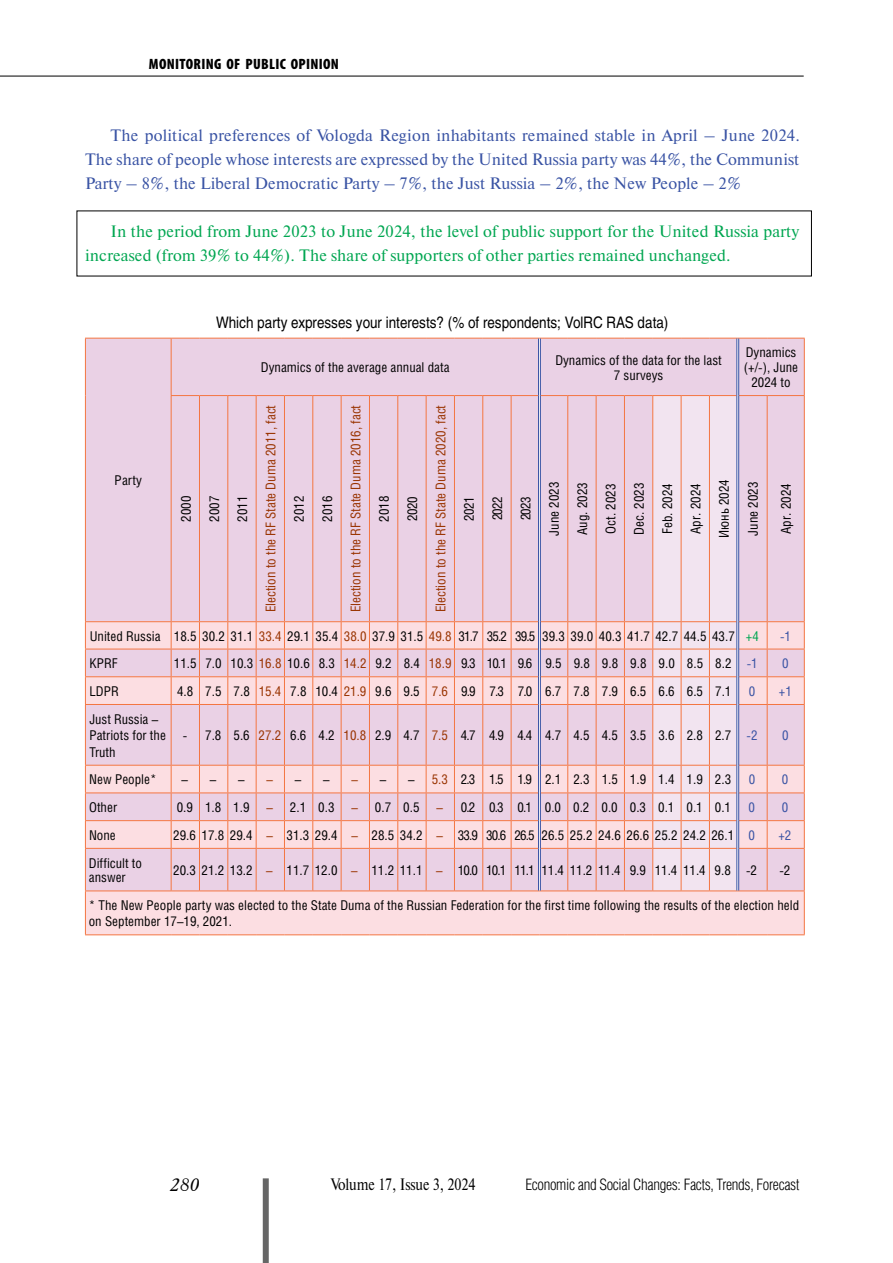
<style>
.page{position:relative;width:893px;height:1263px;background:#fff}
.page>*{position:absolute;margin:0;border:0;box-sizing:border-box;transform-origin:0 0}
.t1{font:italic 18px "Academy";color:#000}
.t2{font:16.5px/24px "Newton C";letter-spacing:.01em;color:#3953a4;text-align:justify}
.t3{font:16.5px/24px "Newton C";letter-spacing:.01em;color:#00a651}
.t4{font:16.5px "Newton C";color:#000;scale:.85 1}
.t5{font:15.75px "Helios";color:#000;scale:.85 1}
.t6{font:300 15.75px "Helios Cond";letter-spacing:-.02em;color:#000}
.t7{font:900 condensed 15px "Myriad Pro";letter-spacing:.02em;color:#000}
.t8{font:13.5px/28.3px "Helios Cond";color:#000}
.t9{font:13.5px "Helios Cond";color:#930}
.t10{font:13.5px "Helios Cond";color:#3953a4}
.t11{font:13.5px/28.3px "Helios Cond";letter-spacing:-.02em;color:#000}
.s1{color:#930}
.s2{color:#00a651}
.s3{color:#3953a4}
.s4{color:#000}
</style>
<div class="page">
<div style="left:86px;top:339px;width:718px;height:282px;background:#ead1e5"></div>
<svg style="left:86px;top:622px;width:718px;height:312px;background:#f6d8e1"></svg>
<hr style="left:538px;top:338px;width:3px;height:58px;background:#fff">
<hr style="left:85px;top:649px;width:86px;height:1px;background:#f47642">
<hr style="left:767px;top:649px;width:38px;height:1px;background:#f47642">
<hr style="left:85px;top:676px;width:86px;height:1px;background:#f47642">
<svg style="left:85px;top:622px;width:1px;height:82px"></svg>
<hr style="left:767px;top:676px;width:38px;height:1px;background:#f47642">
<svg style="left:804px;top:622px;width:1px;height:82px"></svg>
<hr style="left:85px;top:704px;width:86px;height:1px;background:#f47642">
<hr style="left:85px;top:705px;width:1px;height:60px;background:#f47642">
<hr style="left:767px;top:704px;width:38px;height:1px;background:#f47642">
<hr style="left:804px;top:705px;width:1px;height:60px;background:#f47642">
<hr style="left:85px;top:765px;width:86px;height:1px;background:#f47642">
<hr style="left:767px;top:765px;width:38px;height:1px;background:#f47642">
<hr style="left:85px;top:792px;width:86px;height:1px;background:#f47642">
<hr style="left:767px;top:792px;width:38px;height:1px;background:#f47642">
<hr style="left:85px;top:820px;width:86px;height:1px;background:#f47642">
<svg style="left:85px;top:765px;width:1px;height:83px"></svg>
<hr style="left:767px;top:820px;width:38px;height:1px;background:#f47642">
<svg style="left:804px;top:765px;width:1px;height:83px"></svg>
<hr style="left:85px;top:848px;width:86px;height:1px;background:#f47642">
<hr style="left:85px;top:849px;width:1px;height:41px;background:#f47642">
<hr style="left:767px;top:848px;width:38px;height:1px;background:#f47642">
<hr style="left:804px;top:849px;width:1px;height:41px;background:#f47642">
<hr style="left:85px;top:890px;width:86px;height:1px;background:#f47642">
<hr style="left:85px;top:891px;width:1px;height:43px;background:#f47642">
<hr style="left:767px;top:890px;width:38px;height:1px;background:#f47642">
<hr style="left:804px;top:891px;width:1px;height:43px;background:#f47642">
<hr style="left:85px;top:934px;width:86px;height:1px;background:#f47642">
<svg style="left:171px;top:934px;width:596px;height:1px"></svg>
<hr style="left:767px;top:934px;width:38px;height:1px;background:#f47642">
<hr style="left:85px;top:338px;width:86px;height:1px;background:#f47642">
<hr style="left:85px;top:338px;width:1px;height:58px;background:#f47642">
<hr style="left:85px;top:396px;width:1px;height:225px;background:#f47642">
<hr style="left:85px;top:621px;width:86px;height:1px;background:#f47642">
<hr style="left:171px;top:338px;width:1px;height:57px;background:#f47642">
<svg style="left:171px;top:338px;width:596px;height:1px"></svg>
<hr style="left:767px;top:338px;width:38px;height:1px;background:#f47642">
<hr style="left:804px;top:338px;width:1px;height:57px;background:#f47642">
<hr style="left:767px;top:395px;width:38px;height:1px;background:#f47642">
<hr style="left:804px;top:396px;width:1px;height:225px;background:#f47642">
<hr style="left:767px;top:621px;width:38px;height:1px;background:#f47642">
<hr style="left:737px;top:338px;width:1px;height:58px;background:#3953a4">
<hr style="left:738px;top:338px;width:1px;height:58px;background:#3953a4">
<hr style="left:538px;top:338px;width:1px;height:58px;background:#3953a4">
<hr style="left:540px;top:338px;width:1px;height:58px;background:#3953a4">
<svg style="left:171px;top:395px;width:597px;height:496px;background:#edd0dd"></svg>
<hr style="left:538px;top:848px;width:1px;height:42px;background:#3953a4">
<hr style="left:540px;top:848px;width:1px;height:42px;background:#3953a4">
<div style="left:263px;top:1178px;width:6px;height:85px;background:#666"></div>
<hr style="left:0;top:76px;width:804px;height:1px;background:#000">
<p class="t7" style="left:149px;top:54px;width:191px">MONITORING OF PUBLIC OPINION</p>
<p class="t2" style="left:85px;top:123px;width:716px;text-indent:26px">The political preferences of Vologda Region inhabitants remained stable in April – June 2024.<br>The share of people whose interests are expressed by the United Russia party was 44%, the Communist Party – 8%, the Liberal Democratic Party – 7%, the Just Russia – 2%, the New People – 2%</p>
<p class="t3" style="left:85px;top:219px;width:716px;text-indent:26px">In the period from June 2023 to June 2024, the level of public support for the United Russia party increased (from 39% to 44%). The share of supporters of other parties remained unchanged.</p>
<p class="t5" style="left:216px;top:313px;width:534px">Which party expresses your interests? (% of respondents; VolRC RAS data)</p>
<p class="t8" style="left:115px;top:466px;width:29px">Party</p>
<p class="t8" style="left:171px;top:522px;width:27px;text-align:justify;rotate:-90deg">2000<br>2007<br>2011</p>
<p class="t8" style="left:261px;top:353px;width:190px">Dynamics of the average annual data</p>
<p class="t8" style="left:555px;top:352px;width:168px;line-height:14.9px;text-align:center">Dynamics of the data for the last<br>7 surveys</p>
<p class="t8" style="left:744px;top:345px;width:56px;line-height:14.9px;text-align:center">Dynamics (+/-), June<br>2024 to</p>
<p class="t9" style="left:263px;top:612px;width:209px;rotate:-90deg">Election to the RF State Duma 2011, fact</p>
<p class="t8" style="left:285px;top:522px;width:27px;rotate:-90deg">2012<br>2016</p>
<p class="t9" style="left:348px;top:612px;width:209px;rotate:-90deg">Election to the RF State Duma 2016, fact</p>
<p class="t11" style="left:370px;top:522px;width:27px;rotate:-90deg">2018<br>2020</p>
<p class="t9" style="left:433px;top:612px;width:209px;rotate:-90deg">Election to the RF State Duma 2020, fact</p>
<p class="t8" style="left:455px;top:538px;width:60px;text-align:center;rotate:-90deg">2021<br>2022<br>2023<br>June 2023<br>Aug. 2023<br>Oct. 2023<br>Dec. 2023<br>Feb. 2024<br>Apr. 2024<br>Июнь 2024<br>June 2023</p>
<p class="t8" style="left:772px;top:534px;width:52px;rotate:-90deg">Apr. 2024</p>
<p class="t8" style="left:90px;top:621px;width:671px">United Russia 18.5 30.2 31.1 <span class="s1">33.4</span> 29.1 35.4 <span class="s1">38.0</span> 37.9 31.5 <span class="s1">49.8</span> 31.7 35.2 39.5 39.3 39.0 40.3 41.7 42.7 44.5 43.7 <span class="s2">+4</span></p>
<p class="t10" style="left:780px;top:628px;width:12px">-1</p>
<p class="t8" style="left:90px;top:649px;width:30px">KPRF</p>
<p class="t8" style="left:174px;top:649px;width:585px">11.5 7.0 10.3 <span class="s1">16.8</span> 10.6 8.3 <span class="s1">14.2</span> 9.2 8.4 <span class="s1">18.9</span> 9.3 10.1 9.6 9.5 9.8 9.8 9.8 9.0 8.5 8.2 <span class="s3">-1</span></p>
<p class="t10" style="left:782px;top:655px;width:8px">0</p>
<p class="t8" style="left:89px;top:677px;width:31px">LDPR</p>
<p class="t8" style="left:177px;top:677px;width:556px">4.8 7.5 7.8 <span class="s1">15.4</span> 7.8 10.4 <span class="s1">21.9</span> 9.6 9.5 <span class="s1">7.6</span> 9.9 7.3 7.0 6.7 7.8 7.9 6.5 6.6 6.5 7.1</p>
<p class="t10" style="left:749px;top:683px;width:8px">0</p>
<p class="t10" style="left:779px;top:683px;width:14px">+1</p>
<p class="t8" style="left:89px;top:710px;width:78px;line-height:16.5px">Just Russia –<br>Patriots for the<br>Truth</p>
<p class="t8" style="left:183px;top:721px;width:576px">- 7.8 5.6 <span class="s1">27.2</span> 6.6 4.2 <span class="s1">10.8</span> 2.9 4.7 <span class="s1">7.5</span> 4.7 4.9 4.4 4.7 4.5 4.5 3.5 3.6 2.8 2.7 <span class="s3">-2</span></p>
<p class="t10" style="left:782px;top:727px;width:8px">0</p>
<p class="t8" style="left:89px;top:765px;width:69px">New People*</p>
<p class="t8" style="left:182px;top:765px;width:36px">– –</p>
<p class="t8" style="left:238px;top:765px;width:36px">– <span class="s1">–</span></p>
<p class="t8" style="left:295px;top:765px;width:36px">– –</p>
<p class="t9" style="left:352px;top:771px;width:36px">– <span class="s4">–</span></p>
<p class="t8" style="left:408px;top:765px;width:324px">– <span class="s1">5.3</span> 2.3 1.5 1.9 2.1 2.3 1.5 1.9 1.4 1.9 2.3</p>
<p class="t10" style="left:749px;top:771px;width:8px">0</p>
<p class="t10" style="left:782px;top:771px;width:8px">0</p>
<p class="t8" style="left:89px;top:793px;width:30px">Other</p>
<p class="t8" style="left:177px;top:793px;width:74px">0.9 1.8 1.9</p>
<p class="t8" style="left:266px;top:793px;width:69px"><span class="s1">–</span> 2.1 0.3</p>
<p class="t8" style="left:351px;top:793px;width:69px"><span class="s1">–</span> 0.7 0.5</p>
<p class="t8" style="left:436px;top:793px;width:296px"><span class="s1">–</span> 0.2 0.3 0.1 0.0 0.2 0.0 0.3 0.1 0.1 0.1</p>
<p class="t10" style="left:749px;top:799px;width:8px">0</p>
<p class="t10" style="left:782px;top:799px;width:8px">0</p>
<p class="t8" style="left:89px;top:821px;width:28px">None</p>
<p class="t8" style="left:173px;top:821px;width:583px">29.6 17.8 29.4 <span class="s1">–</span> 31.3 29.4 <span class="s1">–</span> 28.5 34.2 <span class="s1">–</span> 33.9 30.6 26.5 26.5 25.2 24.6 26.6 25.2 24.2 26.1 <span class="s3">0</span></p>
<p class="t10" style="left:778px;top:827px;width:14px">+2</p>
<p class="t8" style="left:89px;top:855px;width:55px;line-height:14.9px">Difficult to answer</p>
<p class="t8" style="left:173px;top:856px;width:585px">20.3 21.2 13.2 <span class="s1">–</span> 11.7 12.0 <span class="s1">–</span> 11.2 11.1 <span class="s1">–</span> 10.0 10.1 11.1 11.4 11.2 11.4 9.9 11.4 11.4 9.8 -2</p>
<p class="t8" style="left:779px;top:856px;width:12px">-2</p>
<p class="t8" style="left:89px;top:897px;width:712px;line-height:16.2px">* The New People party was elected to the State Duma of the Russian Federation for the first time following the results of the election held on September 17–19, 2021.</p>
<h1 class="t1" style="left:170px;top:1174px;width:31px">280</h1>
<p class="t4" style="left:331px;top:1176px;width:172px">Volume 17, Issue 3, 2024</p>
<p class="t6" style="left:525px;top:1176px;width:276px">Economic and Social Changes: Facts, Trends, Forecast</p>
</div>
